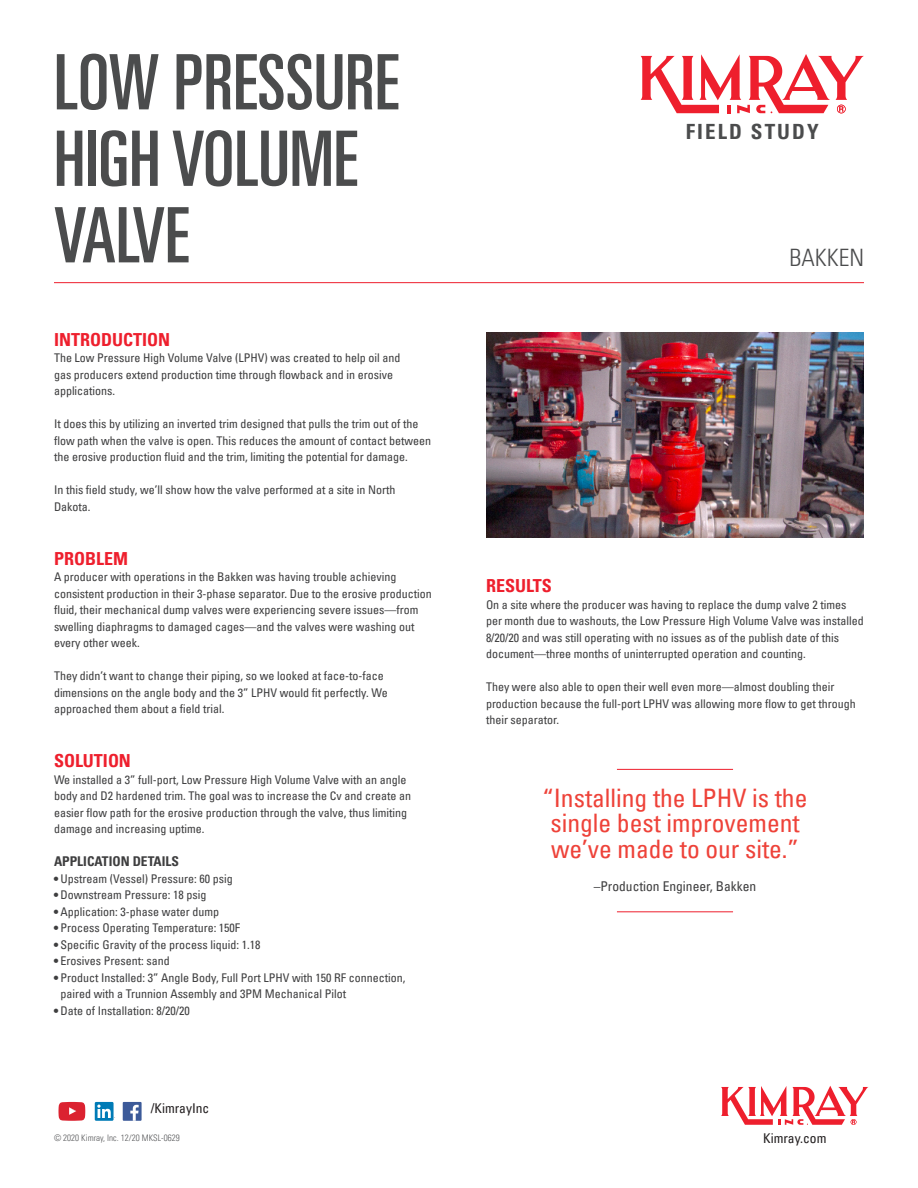
<style>
.page{position:relative;width:918px;height:1188px;background:#fff}
.page>*{position:absolute;margin:0;border:0;box-sizing:border-box;transform-origin:0 0}
._1_Paragrap_header{font:76.5px/76.5px "Univers LT Pro Ult Cond";color:#4b4c4d}
.t1{font:condensed 25.5px/25.5px "Univers LT Pro";color:#ee4239;text-align:center}
.t2{font:300 condensed 24px "Univers LT Pro";color:#4b4c4d}
._1_Paragrap_header-2{font:700 condensed 21px "Univers LT Pro";letter-spacing:.1em;color:#4b4c4d}
.t3{font:700 condensed 18px "Univers LT Pro";color:#ee1f2d}
.t4{font:condensed 13.5px "Univers LT Pro";color:#3e3e3f}
.t5{font:condensed 13.5px "Univers LT Pro";color:#231f20}
.t6{font:700 condensed 13.5px "Univers LT Pro";color:#3e3e3f}
.t7{font:condensed 12px/16.5px "Univers LT Pro";color:#3e3e3f}
.t8{font:300 condensed 9px "Univers LT Pro";color:#57585a}
</style>
<div class="page">
<hr style="left:54px;top:282px;width:810px;height:1px;background:#ee1f2d">
<svg style="left:641px;top:54px;width:223px;height:59px"></svg>
<svg style="left:721px;top:1086px;width:147px;height:39px"></svg>
<img style="left:486px;top:333px;width:378px;height:205px">
<div style="left:123px;top:1102px;width:19px;height:19px;background:#3c5a99"></div>
<svg style="left:130px;top:1105px;width:9px;height:16px"></svg>
<div style="left:95px;top:1102px;width:19px;height:19px;background:#007bb6"></div>
<svg style="left:97px;top:1105px;width:18px;height:13px"></svg>
<svg style="left:59px;top:1102px;width:26px;height:19px"></svg>
<hr style="left:617px;top:769px;width:116px;height:1px;background:#ee1f2d">
<hr style="left:617px;top:911px;width:116px;height:1px;background:#ee1f2d">
<p class="_1_Paragrap_header" style="left:54px;top:39px;width:346px">LOW PRESSURE<br>HIGH VOLUME<br>VALVE</p>
<p class="t3" style="left:54px;top:328px;width:118px">INTRODUCTION</p>
<p class="t7" style="left:54px;top:349px;width:348px">The Low Pressure High Volume Valve (LPHV) was created to help oil and gas producers extend production time through flowback and in erosive applications.</p>
<p class="t7" style="left:54px;top:415px;width:379px">It does this by utilizing an inverted trim designed that pulls the trim out of the flow path when the valve is open. This reduces the amount of contact between the erosive production fluid and the trim, limiting the potential for damage.</p>
<p class="t7" style="left:54px;top:481px;width:343px">In this field study, we’ll show how the valve performed at a site in North<br>Dakota.</p>
<p class="t3" style="left:54px;top:547px;width:75px">PROBLEM</p>
<p class="t7" style="left:54px;top:568px;width:379px">A producer with operations in the Bakken was having trouble achieving consistent production in their 3-phase separator. Due to the erosive production fluid, their mechanical dump valves were experiencing severe issues—from swelling diaphragms to damaged cages—and the valves were washing out every other week.</p>
<p class="t7" style="left:54px;top:667px;width:335px">They didn’t want to change their piping, so we looked at face-to-face dimensions on the angle body and the 3” LPHV would fit perfectly. We approached them about a field trial.</p>
<p class="t3" style="left:54px;top:750px;width:79px">SOLUTION</p>
<p class="t7" style="left:54px;top:771px;width:359px">We installed a 3” full-port, Low Pressure High Volume Valve with an angle body and D2 hardened trim. The goal was to increase the Cv and create an easier flow path for the erosive production through the valve, thus limiting damage and increasing uptime.</p>
<p class="t6" style="left:54px;top:853px;width:127px">APPLICATION DETAILS</p>
<p class="t7" style="left:54px;top:870px;width:180px">• Upstream (Vessel) Pressure: 60 psig</p>
<p class="t7" style="left:54px;top:886px;width:154px">• Downstream Pressure: 18 psig</p>
<p class="t7" style="left:54px;top:903px;width:167px">• Application: 3-phase water dump</p>
<p class="t7" style="left:54px;top:919px;width:188px">• Process Operating Temperature: 150F</p>
<p class="t7" style="left:54px;top:936px;width:208px">• Specific Gravity of the process liquid: 1.18</p>
<p class="t7" style="left:54px;top:952px;width:117px">• Erosives Present: sand</p>
<p class="t7" style="left:54px;top:969px;width:353px">• Product Installed: 3” Angle Body, Full Port LPHV with 150 RF connection,</p>
<p class="t7" style="left:61px;top:985px;width:287px">paired with a Trunnion Assembly and 3PM Mechanical Pilot</p>
<p class="t7" style="left:54px;top:1002px;width:137px">• Date of Installation: 8/20/20</p>
<p class="t5" style="left:151px;top:1100px;width:60px">/KimrayInc</p>
<p class="t8" style="left:54px;top:1132px;width:127px">© 2020 Kimray, Inc. 12/20 MKSL-0629</p>
<p class="_1_Paragrap_header-2" style="left:686px;top:119px;width:134px">FIELD STUDY</p>
<p class="t2" style="left:789px;top:241px;width:76px">BAKKEN</p>
<p class="t3" style="left:486px;top:575px;width:67px">RESULTS</p>
<p class="t7" style="left:486px;top:596px;width:379px">On a site where the producer was having to replace the dump valve 2 times per month due to washouts, the Low Pressure High Volume Valve was installed 8/20/20 and was still operating with no issues as of the publish date of this document—three months of uninterrupted operation and counting.</p>
<p class="t7" style="left:486px;top:678px;width:371px">They were also able to open their well even more—almost doubling their production because the full-port LPHV was allowing more flow to get through their separator.</p>
<p class="t1" style="left:543px;top:784px;width:266px">“Installing the LPHV is the single best improvement we’ve made to our site.”</p>
<p class="t4" style="left:594px;top:878px;width:164px">–Production Engineer, Bakken</p>
<p class="t5" style="left:763px;top:1130px;width:65px">Kimray.com</p>
</div>
